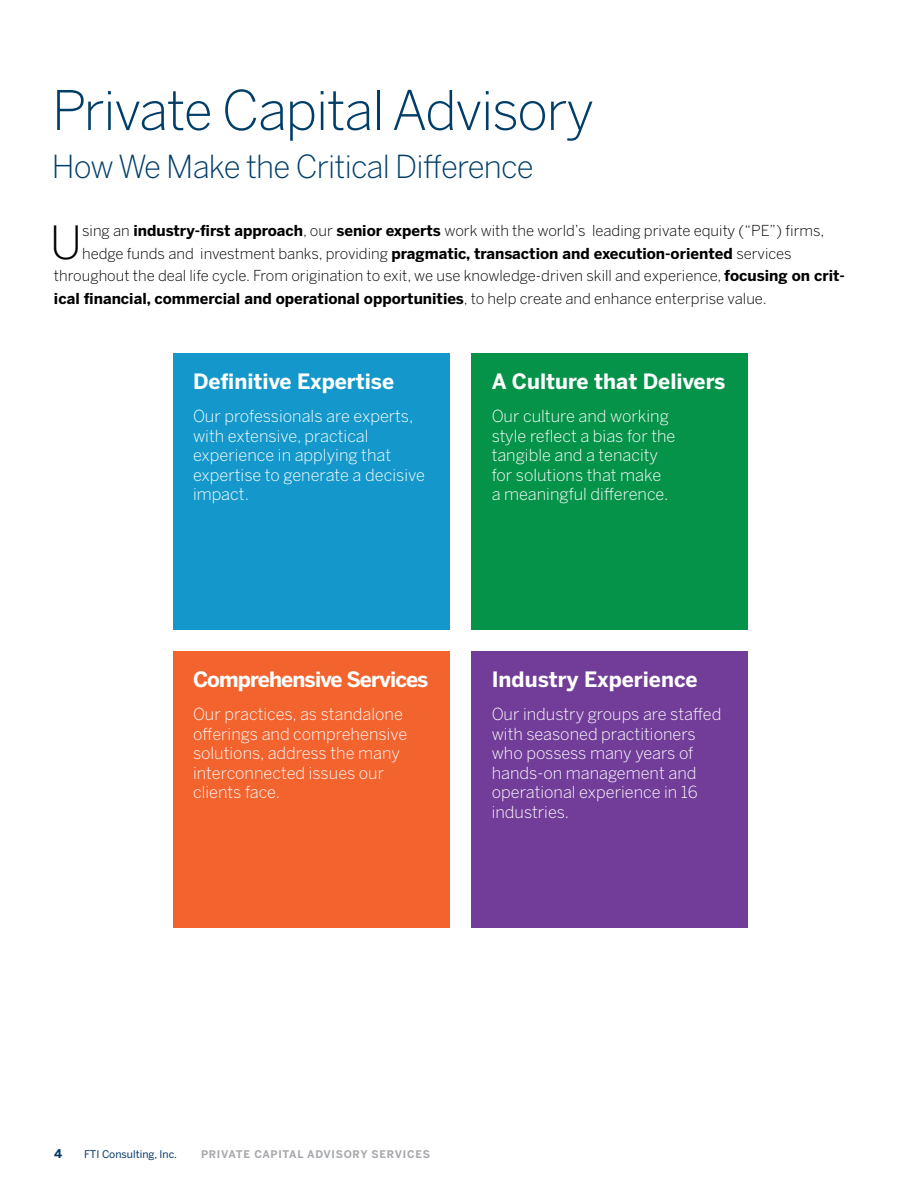
<style>
.page{position:relative;width:918px;height:1188px;background:#fff}
.page>*{position:absolute;margin:0;border:0;box-sizing:border-box;transform-origin:0 0}
.t1{font:300 54px "Benton Sans";letter-spacing:-.025em;color:#003e69}
.t2{font:300 45.45px "Benton Sans";color:#000}
.t3{font:300 31.5px "Benton Sans";letter-spacing:-.025em;color:#003e69}
.t4{font:700 21px "Benton Sans";color:#fff}
.t5{font:700 21px "Benton Sans";letter-spacing:-.04em;color:#fff}
.t6{font:300 16.5px/19.5px "Benton Sans";color:#fff}
.t7{font:300 15px "Benton Sans";color:#000}
.t8{font:700 15px "Benton Sans";color:#000}
.t9{font:700 12px "Benton Sans";color:#003763}
.t10{font:700 10.5px "Benton Sans";letter-spacing:.07em;color:#a7a9ac}
.t11{font:10.5px "Benton Sans";color:#003763}
.s1{font-weight:700}
.s2{font-weight:300}
</style>
<div class="page">
<div style="left:173px;top:353px;width:276px;height:277px;background:#1498cb"></div>
<div style="left:471px;top:353px;width:277px;height:277px;background:#05934a"></div>
<div style="left:173px;top:651px;width:276px;height:277px;background:#f2632e"></div>
<div style="left:471px;top:651px;width:277px;height:277px;background:#723d98"></div>
<h1 class="t1" style="left:52px;top:78px;width:544px">Private Capital Advisory</h1>
<h3 class="t3" style="left:52px;top:148px;width:483px">How We Make the Critical Difference</h3>
<h2 class="t2" style="left:50px;top:215px;width:34px">U</h2>
<p class="t7" style="left:82px;top:222px;width:744px">sing an <span class="s1">industry-first approach</span>, our <span class="s1">senior experts</span> work with the world’s leading private equity (“PE”) firms,</p>
<p class="t7" style="left:82px;top:244px;width:711px">hedge funds and investment banks, providing <span class="s1">pragmatic, transaction and execution-oriented</span> services</p>
<p class="t7" style="left:54px;top:267px;width:792px">throughout the deal life cycle. From origination to exit, we use knowledge-driven skill and experience, <span class="s1">focusing on crit-</span></p>
<p class="t8" style="left:54px;top:289px;width:714px">ical financial, commercial and operational opportunities<span class="s2">, to help create and enhance enterprise value.</span></p>
<p class="t4" style="left:193px;top:369px;width:203px">Definitive Expertise</p>
<p class="t6" style="left:193px;top:406px;width:233px">Our professionals are experts, with extensive, practical experience in applying that expertise to generate a decisive impact.</p>
<p class="t4" style="left:492px;top:369px;width:235px">A Culture that Delivers</p>
<p class="t6" style="left:492px;top:406px;width:185px">Our culture and working style reflect a bias for the tangible and a tenacity for solutions that make<br>a meaningful difference.</p>
<p class="t5" style="left:193px;top:667px;width:237px">Comprehensive Services</p>
<p class="t6" style="left:193px;top:704px;width:216px">Our practices, as standalone offerings and comprehensive solutions, address the many interconnected issues our clients face.</p>
<p class="t4" style="left:492px;top:667px;width:207px">Industry Experience</p>
<p class="t6" style="left:492px;top:704px;width:231px">Our industry groups are staffed with seasoned practitioners who possess many years of hands-on management and operational experience in 16 industries.</p>
<p class="t9" style="left:54px;top:1146px;width:10px">4</p>
<p class="t11" style="left:84px;top:1148px;width:95px">FTI Consulting, Inc.</p>
<p class="t10" style="left:201px;top:1148px;width:231px">PRIVATE CAPITAL ADVISORY SERVICES</p>
</div>
